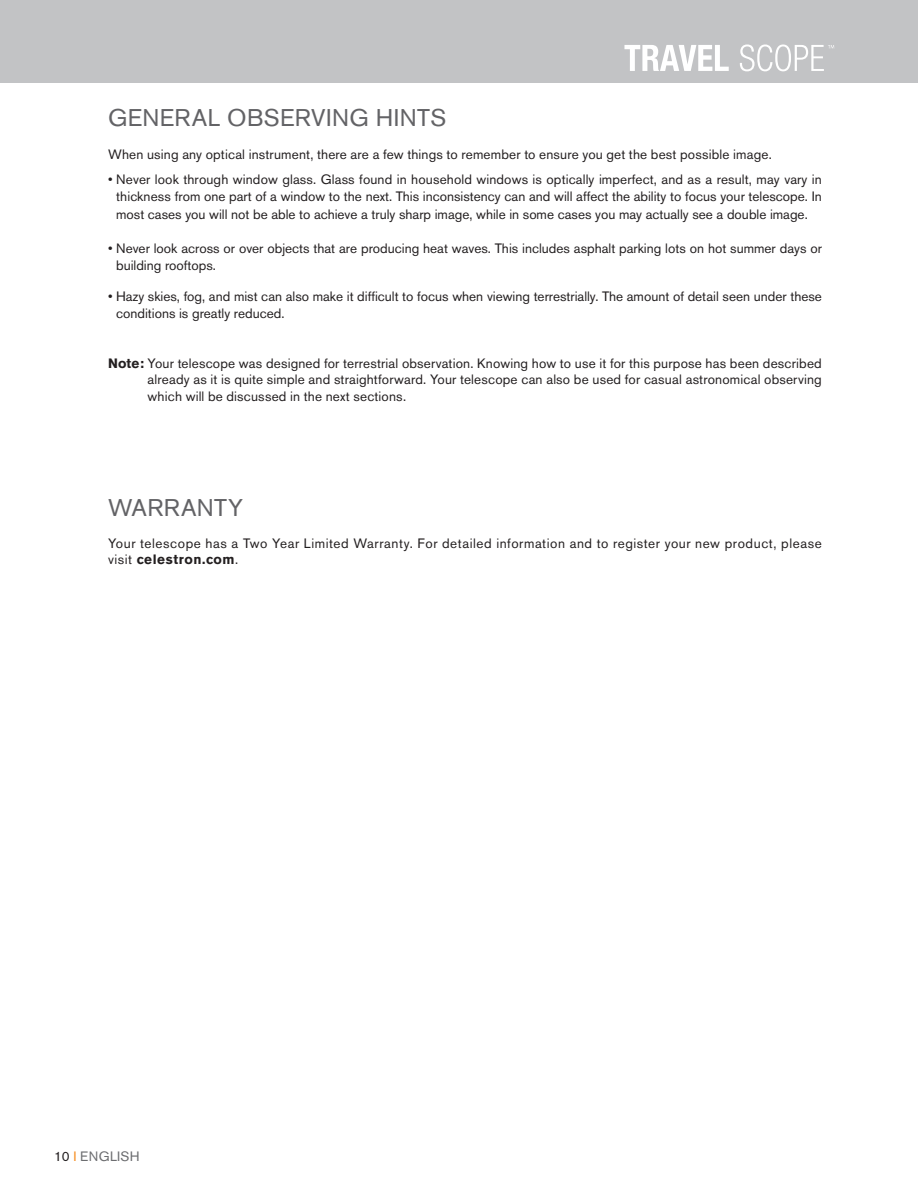
<style>
.page{position:relative;width:918px;height:1188px;background:#fff}
.page>*{position:absolute;margin:0;border:0;box-sizing:border-box;transform-origin:0 0}
.t1{font:24px "Akzidenz Grotesk BE";letter-spacing:.015em;color:#636366}
.t2{font:13.5px/16.5px "Akzidenz Grotesk BE";color:#231f20}
.t3{font:13.5px/16.5px "Akzidenz Grotesk BE";letter-spacing:.04em;color:#231f20}
.t4{font:13.5px "Akzidenz Grotesk BE";letter-spacing:.02em;color:#6c6d70}
.s1{font-weight:700}
.s2{color:#231f20}
.s3{color:#f68e21}
</style>
<div class="page">
<div style="left:0;top:0;width:917px;height:82px;background:#c2c3c5"></div>
<hr style="left:917px;top:0;width:1px;height:82px;background:#c2c3c5">
<svg style="left:624px;top:44px;width:210px;height:27px"></svg>
<h1 class="t1" style="left:108px;top:103px;width:340px">GENERAL OBSERVING HINTS</h1>
<p class="t2" style="left:108px;top:146px;width:665px">When using any optical instrument, there are a few things to remember to ensure you get the best possible image.</p>
<p class="t2" style="left:108px;top:171px;width:715px;text-align:center">• Never look through window glass. Glass found in household windows is optically imperfect, and as a result, may vary in thickness from one part of a window to the next. This inconsistency can and will affect the ability to focus your telescope. In</p>
<p class="t2" style="left:116px;top:206px;width:693px">most cases you will not be able to achieve a truly sharp image, while in some cases you may actually see a double image.</p>
<p class="t2" style="left:116px;top:240px;width:707px;text-indent:-8px">• Never look across or over objects that are producing heat waves. This includes asphalt parking lots on hot summer days or building rooftops.</p>
<p class="t2" style="left:116px;top:288px;width:707px;text-indent:-8px">• Hazy skies, fog, and mist can also make it difficult to focus when viewing terrestrially. The amount of detail seen under these conditions is greatly reduced.</p>
<p class="t2" style="left:148px;top:355px;width:676px;text-align:justify;text-indent:-40px"><span class="s1">Note:</span> Your telescope was designed for terrestrial observation. Knowing how to use it for this purpose has been described already as it is quite simple and straightforward. Your telescope can also be used for casual astronomical observing which will be discussed in the next sections.</p>
<h1 class="t1" style="left:108px;top:493px;width:137px">WARRANTY</h1>
<p class="t3" style="left:108px;top:535px;width:715px">Your telescope has a Two Year Limited Warranty. For detailed information and to register your new product, please visit <span class="s1">celestron.com</span>.</p>
<p class="t4" style="left:54px;top:1148px;width:87px"><span class="s2">10</span> <span class="s3">I</span> ENGLISH</p>
</div>
